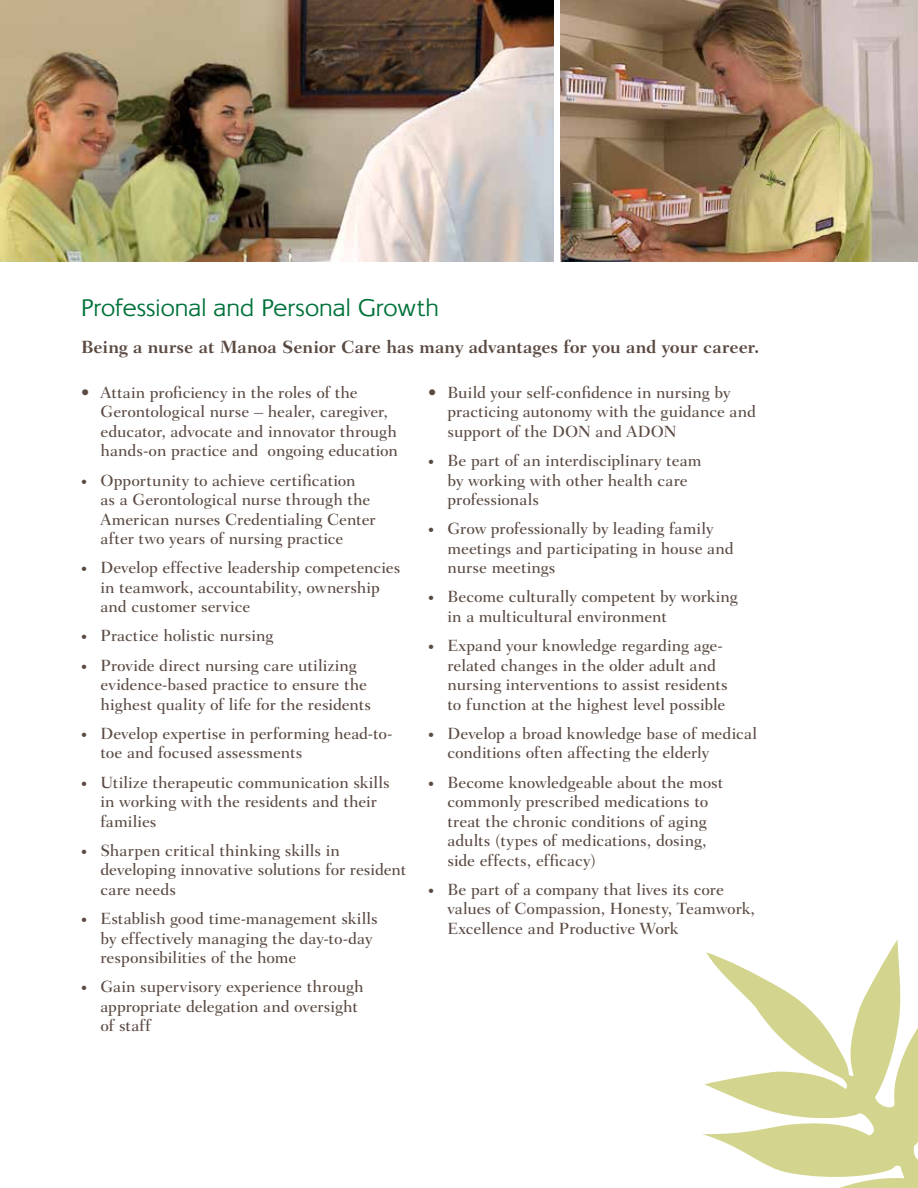
<style>
.page{position:relative;width:918px;height:1188px;background:#fff}
.page>*{position:absolute;margin:0;border:0;box-sizing:border-box;transform-origin:0 0}
.t1{font:24px "New Lincoln Gothic BT";color:#00723a}
.t2{font:700 18px "Fairfield LH";letter-spacing:-.005em;color:#5a4a42}
.t3{font:500 16.5px/19.5px "Fairfield LH";letter-spacing:-.005em;color:#5a4a42}
.s1{font-size:12px}
</style>
<div class="page">
<svg style="left:702px;top:940px;width:216px;height:248px"></svg>
<img style="left:561px;top:0;width:357px;height:261px">
<img style="left:0;top:0;width:554px;height:261px">
<h1 class="t1" style="left:81px;top:293px;width:359px">Professional and Personal Growth</h1>
<p class="t2" style="left:81px;top:337px;width:680px">Being a nurse at Manoa Senior Care has many advantages for you and your career.</p>
<p class="t3" style="left:101px;top:383px;width:299px;text-indent:-20px">• Attain proficiency in the roles of the Gerontological nurse – healer, caregiver, educator, advocate and innovator through hands-on practice and ongoing education</p>
<p class="t3" style="left:100px;top:470px;width:277px;text-indent:-20px"><span class="s1">•</span> Opportunity to achieve certification<br>as a Gerontological nurse through the American nurses Credentialing Center after two years of nursing practice</p>
<p class="t3" style="left:100px;top:558px;width:301px;text-indent:-20px"><span class="s1">•</span> Develop effective leadership competencies in teamwork, accountability, ownership and customer service</p>
<p class="t3" style="left:81px;top:626px;width:194px"><span class="s1">•</span> Practice holistic nursing</p>
<p class="t3" style="left:100px;top:656px;width:272px;text-indent:-20px"><span class="s1">•</span> Provide direct nursing care utilizing evidence-based practice to ensure the highest quality of life for the residents</p>
<p class="t3" style="left:100px;top:724px;width:294px;text-indent:-20px"><span class="s1">•</span> Develop expertise in performing head-to&shy;toe and focused assessments</p>
<p class="t3" style="left:100px;top:773px;width:291px;text-indent:-20px"><span class="s1">•</span> Utilize therapeutic communication skills in working with the residents and their families</p>
<p class="t3" style="left:100px;top:841px;width:307px;text-indent:-20px"><span class="s1">•</span> Sharpen critical thinking skills in developing innovative solutions for resident care needs</p>
<p class="t3" style="left:100px;top:909px;width:279px;text-indent:-20px"><span class="s1">•</span> Establish good time-management skills by effectively managing the day-to-day responsibilities of the home</p>
<p class="t3" style="left:100px;top:977px;width:265px;text-indent:-20px"><span class="s1">•</span> Gain supervisory experience through appropriate delegation and oversight of staff</p>
<p class="t3" style="left:448px;top:383px;width:310px;text-indent:-20px">• Build your self-confidence in nursing by practicing autonomy with the guidance and support of the DON and ADON</p>
<p class="t3" style="left:448px;top:451px;width:256px;text-indent:-20px"><span class="s1">•</span> Be part of an interdisciplinary team by working with other health care professionals</p>
<p class="t3" style="left:448px;top:519px;width:288px;text-indent:-20px"><span class="s1">•</span> Grow professionally by leading family meetings and participating in house and nurse meetings</p>
<p class="t3" style="left:448px;top:587px;width:292px;text-indent:-20px"><span class="s1">•</span> Become culturally competent by working in a multicultural environment</p>
<p class="t3" style="left:448px;top:636px;width:282px;text-indent:-20px"><span class="s1">•</span> Expand your knowledge regarding age&shy;related changes in the older adult and nursing interventions to assist residents to function at the highest level possible</p>
<p class="t3" style="left:448px;top:724px;width:311px;text-indent:-20px"><span class="s1">•</span> Develop a broad knowledge base of medical conditions often affecting the elderly</p>
<p class="t3" style="left:448px;top:773px;width:277px;text-indent:-20px"><span class="s1">•</span> Become knowledgeable about the most commonly prescribed medications to treat the chronic conditions of aging adults (types of medications, dosing, side effects, efficacy)</p>
<p class="t3" style="left:448px;top:880px;width:309px;text-indent:-20px"><span class="s1">•</span> Be part of a company that lives its core values of Compassion, Honesty, Teamwork,<br>Excellence and Productive Work</p>
</div>
